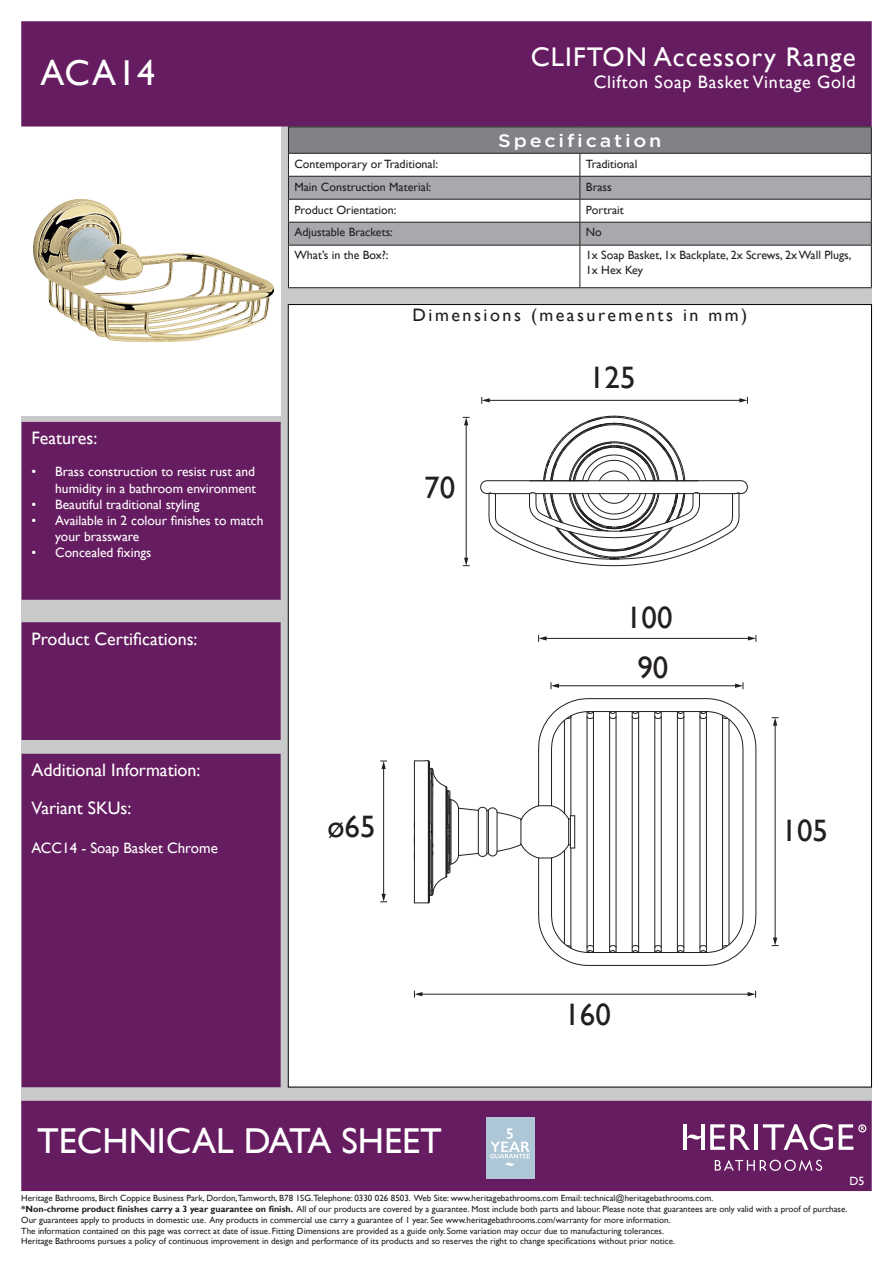
<style>
.page{position:relative;width:893px;height:1263px;background:#fff}
.page>*{position:absolute;margin:0;border:0;box-sizing:border-box;transform-origin:0 0}
.t1{font:36px "Gill Sans";color:#fff}
.t2{font:31.05px "Gill Sans";color:#231f20}
.t3{font:27px "Gill Sans";letter-spacing:.04em;color:#fff}
.t4{font:18px/37.3px "Gill Sans";color:#fff}
.t5{font:18px "Gill Sans";letter-spacing:.14em;color:#231f20}
.t6{font:18px "Gill Sans";letter-spacing:.04em;color:#fff}
.t7{font:500 18px "Gotham";letter-spacing:.14em;color:#fff;scale:1.1 1}
.t8{font:15px "Gill Sans";color:#fff}
.t9{font:13.5px/16.2px "Gill Sans";color:#fff;text-align:right}
.t10{font:12px/14.4px "Gill Sans";color:#231f20}
.t11{font:12px "Gill Sans";color:#fff}
.t12{font:9px/10.8px "Gill Sans";color:#231f20}
.s1{font-weight:700}
</style>
<div class="page">
<div style="left:21px;top:126px;width:851px;height:977px;background:#c8c9c9"></div>
<div style="left:288px;top:305px;width:583px;height:782px;background:#fff"></div>
<svg style="left:480px;top:415px;width:268px;height:151px"></svg>
<svg style="left:554px;top:698px;width:203px;height:268px"></svg>
<svg style="left:414px;top:711px;width:330px;height:242px"></svg>
<hr style="left:488px;top:400px;width:253px;height:1px;background:#231f20">
<svg style="left:739px;top:397px;width:9px;height:6px"></svg>
<svg style="left:481px;top:397px;width:9px;height:6px"></svg>
<hr style="left:383px;top:767px;width:1px;height:128px;background:#231f20">
<svg style="left:380px;top:894px;width:7px;height:8px"></svg>
<svg style="left:380px;top:761px;width:7px;height:8px"></svg>
<hr style="left:466px;top:424px;width:1px;height:135px;background:#231f20">
<svg style="left:463px;top:558px;width:6px;height:8px"></svg>
<svg style="left:463px;top:417px;width:6px;height:8px"></svg>
<hr style="left:421px;top:994px;width:328px;height:1px;background:#231f20">
<svg style="left:748px;top:991px;width:8px;height:6px"></svg>
<svg style="left:414px;top:991px;width:8px;height:6px"></svg>
<hr style="left:775px;top:724px;width:1px;height:215px;background:#231f20">
<svg style="left:772px;top:937px;width:6px;height:9px"></svg>
<svg style="left:772px;top:717px;width:6px;height:9px"></svg>
<hr style="left:558px;top:685px;width:178px;height:1px;background:#231f20">
<svg style="left:735px;top:683px;width:9px;height:6px"></svg>
<svg style="left:551px;top:683px;width:8px;height:6px"></svg>
<hr style="left:545px;top:638px;width:204px;height:1px;background:#231f20">
<svg style="left:748px;top:635px;width:8px;height:6px"></svg>
<svg style="left:538px;top:635px;width:9px;height:6px"></svg>
<div style="left:21px;top:126px;width:260px;height:290px;background:#fff"></div>
<img style="left:33px;top:199px;width:242px;height:144px">
<div style="left:22px;top:423px;width:258px;height:176px;background:#661c60"></div>
<div style="left:22px;top:422px;width:259px;height:178px;border:2px solid #661c60"></div>
<div style="left:22px;top:623px;width:258px;height:116px;background:#661c60"></div>
<div style="left:22px;top:622px;width:259px;height:118px;border:2px solid #661c60"></div>
<div style="left:22px;top:754px;width:258px;height:332px;background:#661c60"></div>
<div style="left:22px;top:754px;width:259px;height:333px;border:2px solid #661c60"></div>
<div style="left:21px;top:21px;width:851px;height:105px;background:#661c60;border:2px solid #661c60"></div>
<div style="left:21px;top:1101px;width:851px;height:90px;background:#661c60"></div>
<svg style="left:715px;top:1160px;width:107px;height:11px"></svg>
<svg style="left:710px;top:1124px;width:40px;height:26px"></svg>
<hr style="left:754px;top:1124px;width:4px;height:26px;background:#fff">
<svg style="left:763px;top:1124px;width:70px;height:26px"></svg>
<svg style="left:687px;top:1134px;width:14px;height:5px"></svg>
<hr style="left:701px;top:1124px;width:4px;height:26px;background:#fff">
<hr style="left:683px;top:1124px;width:4px;height:26px;background:#fff">
<svg style="left:839px;top:1124px;width:27px;height:26px"></svg>
<div style="left:289px;top:246px;width:582px;height:41px;background:#fff"></div>
<hr style="left:288px;top:245px;width:292px;height:1px;background:#231f20">
<hr style="left:288px;top:245px;width:1px;height:42px;background:#231f20">
<hr style="left:580px;top:245px;width:292px;height:1px;background:#231f20">
<hr style="left:579px;top:245px;width:1px;height:42px;background:#231f20">
<hr style="left:871px;top:245px;width:1px;height:42px;background:#231f20">
<hr style="left:288px;top:287px;width:292px;height:1px;background:#231f20">
<hr style="left:580px;top:287px;width:292px;height:1px;background:#231f20">
<hr style="left:288px;top:126px;width:292px;height:1px;background:#231f20">
<hr style="left:580px;top:126px;width:292px;height:1px;background:#231f20">
<svg style="left:288px;top:127px;width:584px;height:118px;background:#babbbd"></svg>
<hr style="left:288px;top:153px;width:292px;height:1px;background:#231f20">
<hr style="left:580px;top:153px;width:292px;height:1px;background:#231f20">
<div style="left:486px;top:1117px;width:49px;height:61px;background:#adc7d6"></div>
<svg style="left:490px;top:1128px;width:40px;height:38px"></svg>
<p class="t1" style="left:40px;top:52px;width:116px">ACA14</p>
<p class="t4" style="left:32px;top:420px;width:67px">Features:</p>
<p class="t9" style="left:32px;top:464px;width:226px">• Brass construction to resist rust and humidity in a bathroom environment</p>
<p class="t9" style="left:32px;top:496px;width:170px">• Beautiful traditional styling</p>
<p class="t9" style="left:55px;top:512px;width:210px;text-align:left;text-indent:-24px">• Available in 2 colour finishes to match your brassware</p>
<p class="t9" style="left:32px;top:545px;width:121px">• Concealed fixings</p>
<p class="t4" style="left:32px;top:620px;width:167px">Product Certifications:</p>
<p class="t3" style="left:531px;top:41px;width:327px">CLIFTON Accessory Range</p>
<p class="t6" style="left:594px;top:71px;width:264px">Clifton Soap Basket Vintage Gold</p>
<p class="t7" style="left:498px;top:129px;width:150px">Specification</p>
<p class="t10" style="left:294px;top:157px;width:145px">Contemporary or Traditional:</p>
<p class="t10" style="left:586px;top:157px;width:53px">Traditional</p>
<p class="t10" style="left:294px;top:180px;width:138px">Main Construction Material:</p>
<p class="t10" style="left:586px;top:180px;width:27px">Brass</p>
<p class="t10" style="left:294px;top:202px;width:103px">Product Orientation:</p>
<p class="t10" style="left:586px;top:202px;width:39px">Portrait</p>
<p class="t10" style="left:294px;top:225px;width:100px">Adjustable Brackets:</p>
<p class="t10" style="left:586px;top:225px;width:17px">No</p>
<p class="t10" style="left:294px;top:248px;width:96px">What’s in the Box?:</p>
<p class="t10" style="left:586px;top:248px;width:267px">1x Soap Basket, 1x Backplate, 2x Screws, 2x Wall Plugs,<br>1x Hex Key</p>
<p class="t5" style="left:413px;top:305px;width:336px">Dimensions (measurements in mm)</p>
<p class="t2" style="left:424px;top:470px;width:32px">70</p>
<p class="t2" style="left:589px;top:359px;width:48px">125</p>
<p class="t2" style="left:626px;top:599px;width:48px">100</p>
<p class="t2" style="left:637px;top:649px;width:32px">90</p>
<p class="t4" style="left:32px;top:752px;width:170px">Additional Information:<br>Variant SKUs:</p>
<p class="t8" style="left:32px;top:839px;width:188px">ACC14 - Soap Basket Chrome</p>
<p class="t2" style="left:327px;top:809px;width:50px">ø65</p>
<p class="t2" style="left:782px;top:812px;width:48px">105</p>
<p class="t2" style="left:564px;top:997px;width:48px">160</p>
<p class="t1" style="left:37px;top:1120px;width:406px">TECHNICAL DATA SHEET</p>
<p class="t11" style="left:849px;top:1173px;width:16px">D5</p>
<p class="t12" style="left:21px;top:1193px;width:828px">Heritage Bathrooms, Birch Coppice Business Park, Dordon,Tamworth, B78 1SG.Telephone: 0330 026 8503. Web Site: www.heritagebathrooms.com Email: technical@heritagebathrooms.com.<br><span class="s1">*Non-chrome product finishes carry a 3 year guarantee on finish.</span> All of our products are covered by a guarantee. Most include both parts and labour. Please note that guarantees are only valid with a proof of purchase.<br>Our guarantees apply to products in domestic use. Any products in commercial use carry a guarantee of 1 year. See www.heritagebathrooms.com/warranty for more information.<br>The information contained on this page was correct at date of issue. Fitting Dimensions are provided as a guide only. Some variation may occur due to manufacturing tolerances.<br>Heritage Bathrooms pursues a policy of continuous improvement in design and performance of its products and so reserves the right to change specifications without prior notice.</p>
</div>
